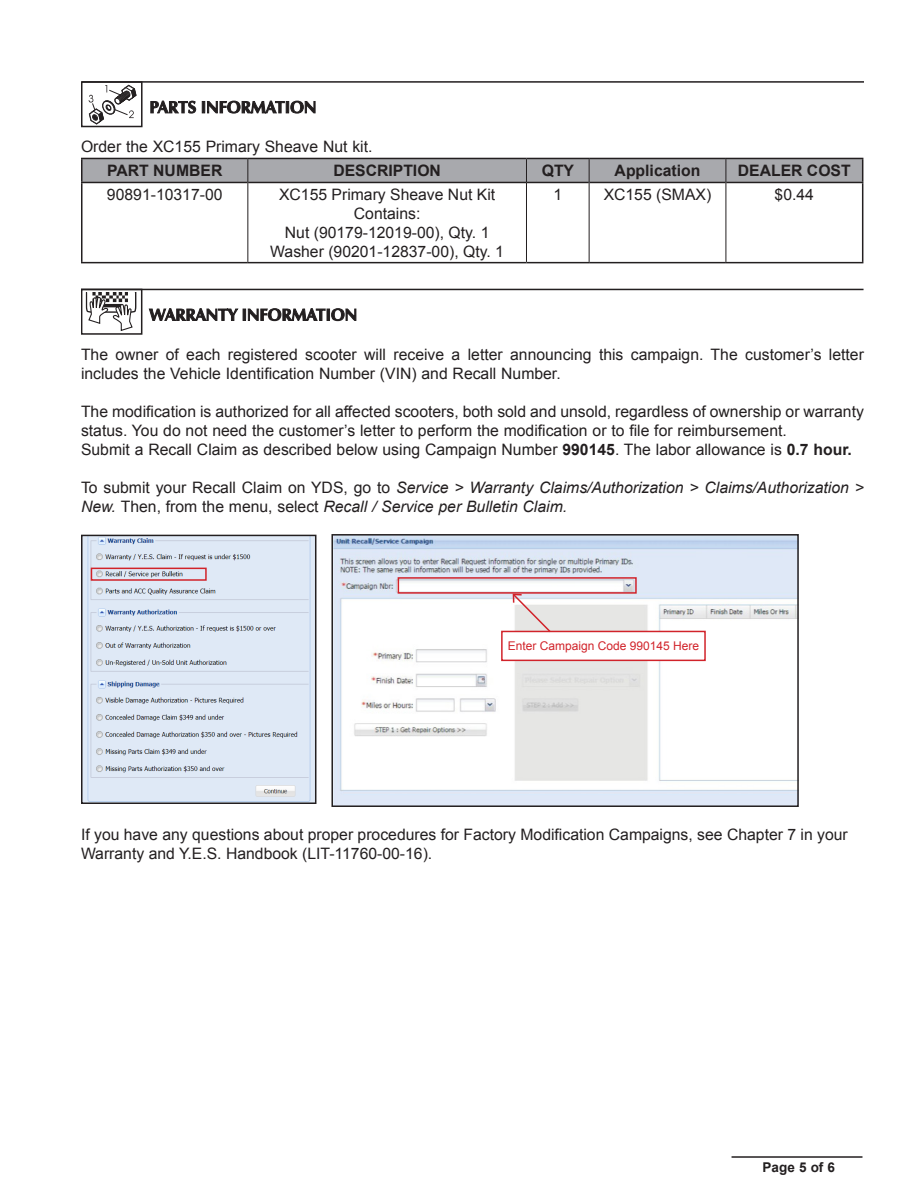
<style>
.page{position:relative;width:918px;height:1188px;background:#fff}
.page>*{position:absolute;margin:0;border:0;box-sizing:border-box;transform-origin:0 0}
.Numbered_list{font:15.75px/18.9px "Arial";color:#231f20}
.t1{font:italic 15.75px/18.9px "Arial";color:#231f20}
.Table_Body{font:15.75px "Arial";color:#231f20}
.Table_Header{font:700 15.75px "Arial";color:#231f20}
.t2{font:700 13.5px "Arial";color:#231f20}
.t3{font:12px "Arial";color:#d1232a}
.s1{font-weight:700}
.s2{font-style:normal}
</style>
<div class="page">
<hr style="left:732px;top:1156px;width:130px;height:2px;background:#231f20">
<svg style="left:150px;top:101px;width:165px;height:12px"></svg>
<div style="left:81px;top:81px;width:62px;height:46px;border:2px solid #231f20"></div>
<svg style="left:88px;top:84px;width:49px;height:42px"></svg>
<hr style="left:82px;top:81px;width:782px;height:2px;background:#231f20">
<hr style="left:81px;top:183px;width:1px;height:79px;background:#231f20">
<hr style="left:862px;top:183px;width:1px;height:79px;background:#231f20">
<hr style="left:81px;top:262px;width:167px;height:1px;background:#231f20">
<hr style="left:248px;top:262px;width:278px;height:1px;background:#231f20">
<hr style="left:526px;top:262px;width:63px;height:1px;background:#231f20">
<hr style="left:589px;top:262px;width:137px;height:1px;background:#231f20">
<hr style="left:726px;top:262px;width:137px;height:1px;background:#231f20">
<hr style="left:81px;top:182px;width:166px;height:1px;background:#231f20">
<hr style="left:248px;top:182px;width:278px;height:1px;background:#231f20">
<hr style="left:527px;top:182px;width:62px;height:1px;background:#231f20">
<hr style="left:590px;top:182px;width:136px;height:1px;background:#231f20">
<hr style="left:726px;top:182px;width:137px;height:1px;background:#231f20">
<svg style="left:81px;top:158px;width:782px;height:24px;background:#9e9fa3"></svg>
<hr style="left:247px;top:182px;width:1px;height:80px;background:#231f20">
<hr style="left:526px;top:182px;width:1px;height:80px;background:#231f20">
<hr style="left:589px;top:182px;width:1px;height:80px;background:#231f20">
<hr style="left:726px;top:182px;width:1px;height:80px;background:#231f20">
<svg style="left:149px;top:308px;width:207px;height:13px"></svg>
<svg style="left:86px;top:292px;width:51px;height:39px"></svg>
<div style="left:81px;top:289px;width:61px;height:46px;border:2px solid #231f20"></div>
<hr style="left:81px;top:289px;width:783px;height:1px;background:#231f20">
<img style="left:84px;top:538px;width:229px;height:263px">
<div style="left:81px;top:535px;width:235px;height:269px;border:2px solid #231f20"></div>
<img style="left:334px;top:537px;width:462px;height:267px">
<div style="left:331px;top:534px;width:468px;height:273px;border:2px solid #231f20"></div>
<div style="left:91px;top:568px;width:116px;height:13px;border:2px solid #d1232a"></div>
<div style="left:398px;top:577px;width:239px;height:17px;border:2px solid #d1232a"></div>
<div style="left:502px;top:631px;width:203px;height:29px;background:#fff"></div>
<div style="left:501px;top:631px;width:205px;height:30px;border:2px solid #d1232a"></div>
<svg style="left:511px;top:592px;width:41px;height:42px"></svg>
<p class="Numbered_list" style="left:81px;top:137px;width:293px">Order the XC155 Primary Sheave Nut kit.</p>
<p class="Table_Header" style="left:107px;top:160px;width:117px">PART NUMBER</p>
<p class="Table_Header" style="left:333px;top:160px;width:109px">DESCRIPTION</p>
<p class="Table_Header" style="left:542px;top:160px;width:34px">QTY</p>
<p class="Table_Header" style="left:615px;top:160px;width:87px">Application</p>
<p class="Table_Header" style="left:738px;top:160px;width:114px">DEALER COST</p>
<p class="Table_Body" style="left:107px;top:184px;width:117px">90891-10317-00</p>
<p class="Table_Body" style="left:279px;top:184px;width:218px">XC155 Primary Sheave Nut Kit</p>
<p class="Table_Body" style="left:354px;top:203px;width:68px">Contains:</p>
<p class="Table_Body" style="left:285px;top:222px;width:206px">Nut (90179-12019-00), Qty. 1</p>
<p class="Table_Body" style="left:270px;top:241px;width:235px">Washer (90201-12837-00), Qty. 1</p>
<p class="Table_Body" style="left:553px;top:184px;width:10px">1</p>
<p class="Table_Body" style="left:604px;top:184px;width:109px">XC155 (SMAX)</p>
<p class="Table_Body" style="left:775px;top:184px;width:41px">$0.44</p>
<p class="Numbered_list" style="left:81px;top:346px;width:784px">The owner of each registered scooter will receive a letter announcing this campaign. The customer’s letter includes the Vehicle Identification Number (VIN) and Recall Number.</p>
<p class="Numbered_list" style="left:81px;top:402px;width:784px">The modification is authorized for all affected scooters, both sold and unsold, regardless of ownership or warranty status. You do not need the customer’s letter to perform the modification or to file for reimbursement.</p>
<p class="Numbered_list" style="left:81px;top:440px;width:772px">Submit a Recall Claim as described below using Campaign Number <span class="s1">990145</span>. The labor allowance is <span class="s1">0.7 hour.</span></p>
<p class="t1" style="left:81px;top:478px;width:784px"><span class="s2">To submit your Recall Claim on YDS, go to</span> Service &gt; Warranty Claims/Authorization &gt; Claims/Authorization &gt;<br>New. <span class="s2">Then, from the menu, select</span> Recall / Service per Bulletin Claim.</p>
<p class="t3" style="left:508px;top:638px;width:193px">Enter Campaign Code 990145 Here</p>
<p class="Numbered_list" style="left:81px;top:825px;width:768px">If you have any questions about proper procedures for Factory Modification Campaigns, see Chapter 7 in your<br>Warranty and Y.E.S. Handbook (LIT-11760-00-16).</p>
<p class="t2" style="left:763px;top:1158px;width:74px">Page 5 of 6</p>
</div>
